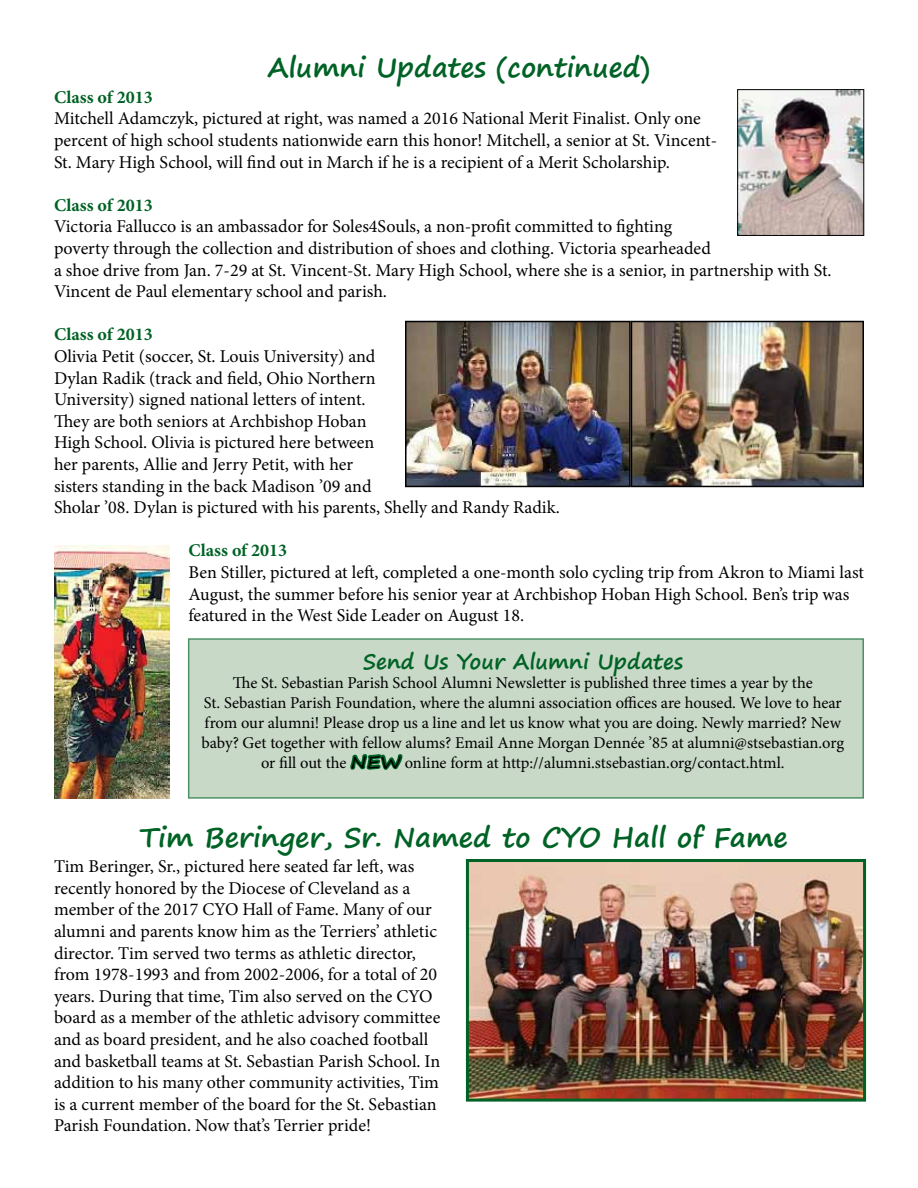
<style>
.page{position:relative;width:918px;height:1188px;background:#fff}
.page>*{position:absolute;margin:0;border:0;box-sizing:border-box;transform-origin:0 0}
.t1{font:700 27px "Segoe Print";color:#006225}
.t2{font:700 21px "Segoe Print";color:#006225}
.t3{font:18px/21.6px "Minion Pro";color:#000}
.t4{font:700 18px "Minion Pro";color:#006225}
.t5{font:16.5px/19.8px "Minion Pro";letter-spacing:-.005em;color:#000;text-align:center}
.s1{font-family:"Segoe Print"}
</style>
<div class="page">
<div style="left:188px;top:638px;width:676px;height:161px;background:#c8d9c7"></div>
<svg style="left:348px;top:754px;width:57px;height:45px"></svg>
<img style="left:470px;top:863px;width:392px;height:235px">
<div style="left:466px;top:859px;width:400px;height:243px;border:3px solid #006225"></div>
<img style="left:408px;top:324px;width:453px;height:160px">
<div style="left:405px;top:321px;width:226px;height:166px;border:2px solid #000"></div>
<div style="left:631px;top:321px;width:233px;height:166px;border:2px solid #000"></div>
<img style="left:54px;top:545px;width:116px;height:254px">
<img style="left:739px;top:91px;width:123px;height:143px">
<div style="left:737px;top:89px;width:127px;height:147px;border:1px solid #000"></div>
<h1 class="t1" style="left:268px;top:43px;width:384px">Alumni Updates (continued)</h1>
<p class="t4" style="left:54px;top:84px;width:100px">Class of 2013</p>
<p class="t3" style="left:54px;top:108px;width:665px">Mitchell Adamczyk, pictured at right, was named a 2016 National Merit Finalist. Only one percent of high school students nationwide earn this honor! Mitchell, a senior at St. Vincent-<br>St. Mary High School, will find out in March if he is a recipient of a Merit Scholarship.</p>
<p class="t4" style="left:54px;top:192px;width:100px">Class of 2013</p>
<p class="t3" style="left:54px;top:216px;width:779px">Victoria Fallucco is an ambassador for Soles4Souls, a non-profit committed to fighting<br>poverty through the collection and distribution of shoes and clothing. Victoria spearheaded<br>a shoe drive from Jan. 7-29 at St. Vincent-St. Mary High School, where she is a senior, in partnership with St.<br>Vincent de Paul elementary school and parish.</p>
<p class="t4" style="left:54px;top:322px;width:100px">Class of 2013</p>
<p class="t3" style="left:54px;top:345px;width:507px">Olivia Petit (soccer, St. Louis University) and<br>Dylan Radik (track and field, Ohio Northern<br>University) signed national letters of intent.<br>They are both seniors at Archbishop Hoban<br>High School. Olivia is pictured here between<br>her parents, Allie and Jerry Petit, with her<br>sisters standing in the back Madison ’09 and<br>Sholar ’08. Dylan is pictured with his parents, Shelly and Randy Radik.</p>
<p class="t4" style="left:188px;top:538px;width:100px">Class of 2013</p>
<p class="t3" style="left:188px;top:561px;width:677px">Ben Stiller, pictured at left, completed a one-month solo cycling trip from Akron to Miami last<br>August, the summer before his senior year at Archbishop Hoban High School. Ben’s trip was featured in the West Side Leader on August 18.</p>
<p class="t2" style="left:363px;top:642px;width:322px">Send Us Your Alumni Updates</p>
<p class="t5" style="left:201px;top:673px;width:644px">The St. Sebastian Parish School Alumni Newsletter is published three times a year by the<br>St. Sebastian Parish Foundation, where the alumni association offices are housed. We love to hear from our alumni! Please drop us a line and let us know what you are doing. Newly married? New baby? Get together with fellow alums? Email Anne Morgan Dennée ’85 at alumni@stsebastian.org or fill out the <span class="s1">NEW</span> online form at http://alumni.stsebastian.org/contact.html.</p>
<h1 class="t1" style="left:140px;top:813px;width:650px">Tim Beringer, Sr. Named to CYO Hall of Fame</h1>
<p class="t3" style="left:54px;top:856px;width:388px">Tim Beringer, Sr., pictured here seated far left, was recently honored by the Diocese of Cleveland as a member of the 2017 CYO Hall of Fame. Many of our alumni and parents know him as the Terriers’ athletic director. Tim served two terms as athletic director, from 1978-1993 and from 2002-2006, for a total of 20 years. During that time, Tim also served on the CYO board as a member of the athletic advisory committee and as board president, and he also coached football and basketball teams at St. Sebastian Parish School. In addition to his many other community activities, Tim is a current member of the board for the St. Sebastian Parish Foundation. Now that’s Terrier pride!</p>
</div>
